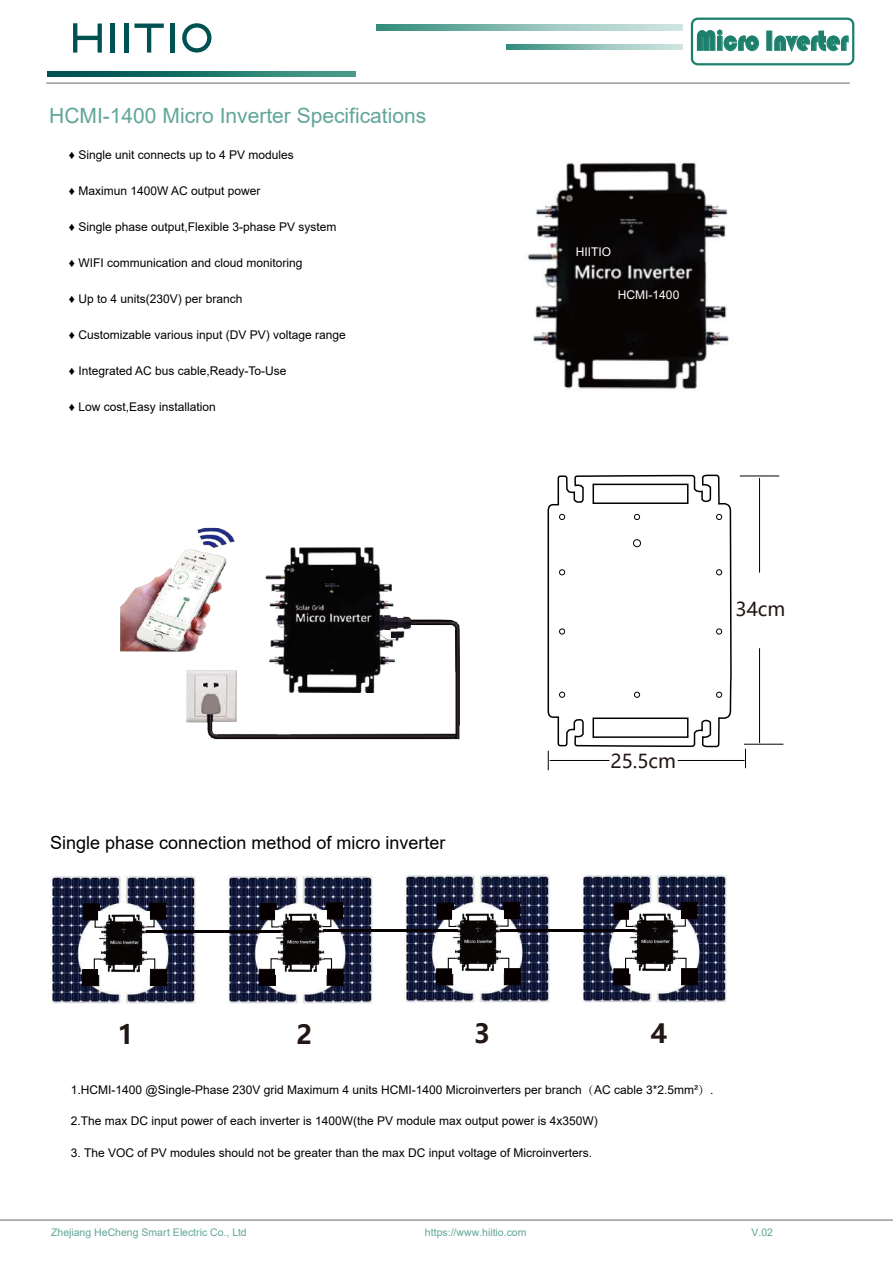
<style>
.page{position:relative;width:893px;height:1263px;background:#fff}
.page>*{position:absolute;margin:0;border:0;box-sizing:border-box;transform-origin:0 0}
.t1{font:28.8px "ST Hupo";color:#1c806d;scale:.86 1}
.t2{font:700 26.25px "Microsoft Ya Hei";color:#221714}
.t3{font:21px "Arial";color:#61a699}
.t4{font:19.05px "Microsoft Ya Hei";color:#231815}
.t5{font:18px "Arial";color:#000}
.t6{font:12px "Arial";color:#000}
.t7{font:12px "Arial";color:#fff}
.t8{font:10.5px "Arial";color:#61a699}
.s1{font-family:"Adobe Song Std";font-weight:300}
</style>
<div class="page">
<svg style="left:377px;top:25px;width:305px;height:5px;background:#8abdb4"></svg>
<svg style="left:507px;top:44px;width:175px;height:6px"></svg>
<svg style="left:48px;top:71px;width:308px;height:6px;background:#1f756a"></svg>
<hr style="left:0;top:1219px;width:893px;height:2px;background:#9c9c9d">
<hr style="left:46px;top:82px;width:804px;height:2px;background:#9c9c9d">
<div style="left:691px;top:18px;width:163px;height:47px;border:2px solid #1c806d;border-radius:6px"></div>
<svg style="left:182px;top:23px;width:29px;height:30px"></svg>
<hr style="left:171px;top:24px;width:4px;height:29px;background:#005151">
<hr style="left:111px;top:24px;width:4px;height:29px;background:#005151">
<svg style="left:73px;top:23px;width:29px;height:30px"></svg>
<hr style="left:124px;top:24px;width:4px;height:29px;background:#005151">
<svg style="left:134px;top:24px;width:30px;height:29px"></svg>
<svg style="left:697px;top:29px;width:62px;height:22px"></svg>
<svg style="left:774px;top:30px;width:75px;height:22px"></svg>
<hr style="left:740px;top:476px;width:39px;height:1px;background:#040000">
<hr style="left:744px;top:744px;width:39px;height:1px;background:#040000">
<hr style="left:759px;top:478px;width:1px;height:94px;background:#040000">
<hr style="left:759px;top:648px;width:1px;height:95px;background:#040000">
<svg style="left:745px;top:749px;width:1px;height:19px"></svg>
<hr style="left:678px;top:760px;width:66px;height:1px;background:#040000">
<svg style="left:547px;top:474px;width:185px;height:747px"></svg>
<svg style="left:559px;top:514px;width:6px;height:6px"></svg>
<svg style="left:716px;top:514px;width:6px;height:6px"></svg>
<svg style="left:559px;top:569px;width:6px;height:6px"></svg>
<svg style="left:716px;top:569px;width:6px;height:6px"></svg>
<div style="left:559px;top:628px;width:6px;height:7px;border:1px solid #040000;border-radius:50%"></div>
<div style="left:716px;top:628px;width:6px;height:7px;border:1px solid #040000;border-radius:50%"></div>
<svg style="left:559px;top:692px;width:6px;height:6px"></svg>
<svg style="left:634px;top:514px;width:6px;height:6px"></svg>
<div style="left:633px;top:539px;width:8px;height:8px;border:1px solid #040000;border-radius:50%"></div>
<svg style="left:634px;top:692px;width:6px;height:6px"></svg>
<svg style="left:716px;top:692px;width:6px;height:6px"></svg>
<div style="left:592px;top:484px;width:96px;height:20px;background:#fff;border:2px solid #040000"></div>
<div style="left:592px;top:717px;width:96px;height:21px;background:#fff;border:2px solid #040000"></div>
<img style="left:120px;top:527px;width:339px;height:213px">
<img style="left:527px;top:162px;width:204px;height:228px">
<img style="left:50px;top:875px;width:146px;height:129px">
<div style="left:83px;top:903px;width:17px;height:17px;background:#060001;border:1px solid #060001"></div>
<div style="left:82px;top:969px;width:17px;height:17px;background:#060001;border:1px solid #060001"></div>
<div style="left:149px;top:903px;width:17px;height:16px;background:#060001"></div>
<div style="left:150px;top:969px;width:17px;height:17px;background:#060001;border:1px solid #060001"></div>
<img style="left:99px;top:911px;width:51px;height:63px">
<svg style="left:94px;top:907px;width:9px;height:21px"></svg>
<svg style="left:93px;top:958px;width:9px;height:25px"></svg>
<svg style="left:146px;top:906px;width:9px;height:22px"></svg>
<svg style="left:146px;top:958px;width:10px;height:24px"></svg>
<img style="left:227px;top:875px;width:146px;height:129px">
<div style="left:260px;top:903px;width:17px;height:17px;background:#060001"></div>
<div style="left:259px;top:969px;width:17px;height:17px;background:#060001;border:1px solid #060001"></div>
<div style="left:326px;top:902px;width:17px;height:17px;background:#060001;border:1px solid #060001"></div>
<div style="left:327px;top:969px;width:17px;height:16px;background:#060001;border:1px solid #060001"></div>
<img style="left:275px;top:911px;width:51px;height:63px">
<svg style="left:271px;top:906px;width:9px;height:22px"></svg>
<svg style="left:270px;top:958px;width:9px;height:24px"></svg>
<svg style="left:322px;top:906px;width:10px;height:22px"></svg>
<svg style="left:323px;top:958px;width:10px;height:24px"></svg>
<hr style="left:146px;top:930px;width:135px;height:3px;background:#060001">
<img style="left:404px;top:875px;width:147px;height:129px">
<div style="left:437px;top:903px;width:17px;height:17px;background:#060001"></div>
<div style="left:436px;top:968px;width:17px;height:17px;background:#060001;border:1px solid #060001"></div>
<div style="left:503px;top:902px;width:17px;height:17px;background:#060001"></div>
<div style="left:504px;top:968px;width:17px;height:17px;background:#060001;border:1px solid #060001"></div>
<img style="left:453px;top:910px;width:51px;height:64px">
<svg style="left:448px;top:906px;width:9px;height:21px"></svg>
<svg style="left:447px;top:957px;width:9px;height:25px"></svg>
<svg style="left:499px;top:905px;width:10px;height:22px"></svg>
<svg style="left:500px;top:957px;width:10px;height:25px"></svg>
<hr style="left:323px;top:930px;width:135px;height:2px;background:#060001">
<img style="left:581px;top:875px;width:147px;height:129px">
<div style="left:614px;top:903px;width:17px;height:17px;background:#060001;border:1px solid #060001"></div>
<div style="left:613px;top:968px;width:17px;height:17px;background:#060001;border:1px solid #060001"></div>
<div style="left:680px;top:902px;width:17px;height:17px;background:#060001"></div>
<div style="left:681px;top:968px;width:17px;height:17px;background:#060001;border:1px solid #060001"></div>
<img style="left:630px;top:910px;width:51px;height:64px">
<svg style="left:625px;top:906px;width:9px;height:21px"></svg>
<svg style="left:624px;top:957px;width:9px;height:25px"></svg>
<svg style="left:677px;top:905px;width:9px;height:22px"></svg>
<svg style="left:677px;top:957px;width:10px;height:25px"></svg>
<hr style="left:500px;top:930px;width:135px;height:2px;background:#060001">
<h3 class="t3" style="left:49px;top:101px;width:378px">HCMI-1400 Micro Inverter Specifications</h3>
<p class="t6" style="left:69px;top:146px;width:226px">♦ Single unit connects up to 4 PV modules</p>
<p class="t6" style="left:69px;top:182px;width:193px">♦ Maximun 1400W AC output power</p>
<p class="t6" style="left:69px;top:218px;width:269px">♦ Single phase output,Flexible 3-phase PV system</p>
<p class="t6" style="left:69px;top:254px;width:235px">♦ WIFI communication and cloud monitoring</p>
<p class="t6" style="left:69px;top:290px;width:175px">♦ Up to 4 units(230V) per branch</p>
<p class="t6" style="left:69px;top:326px;width:278px">♦ Customizable various input (DV PV) voltage range</p>
<p class="t6" style="left:69px;top:362px;width:219px">♦ Integrated AC bus cable,Ready-To-Use</p>
<p class="t6" style="left:69px;top:398px;width:148px">♦ Low cost,Easy installation</p>
<h1 class="t1" style="left:696px;top:27px;width:178px">Micro Inverter</h1>
<p class="t7" style="left:576px;top:243px;width:37px">HIITIO</p>
<p class="t7" style="left:618px;top:286px;width:63px">HCMI-1400</p>
<h3 class="t5" style="left:50px;top:831px;width:397px">Single phase connection method of micro inverter</h3>
<h3 class="t4" style="left:610px;top:748px;width:67px">25.5cm</h3>
<h3 class="t4" style="left:735px;top:597px;width:51px">34cm</h3>
<h2 class="t2" style="left:118px;top:1016px;width:18px">1</h2>
<h2 class="t2" style="left:296px;top:1016px;width:18px">2</h2>
<h2 class="t2" style="left:474px;top:1015px;width:18px">3</h2>
<h2 class="t2" style="left:651px;top:1015px;width:18px">4</h2>
<p class="t6" style="left:71px;top:1081px;width:644px">1.HCMI-1400 @Single-Phase 230V grid Maximum 4 units HCMI-1400 Microinverters per branch<span class="s1">（</span>AC cable 3*2.5mm²<span class="s1">）</span>.</p>
<p class="t6" style="left:71px;top:1113px;width:528px">2.The max DC input power of each inverter is 1400W(the PV module max output power is 4x350W)</p>
<p class="t6" style="left:71px;top:1144px;width:523px">3. The VOC of PV modules should not be greater than the max DC input voltage of Microinverters.</p>
<p class="t8" style="left:51px;top:1225px;width:197px">Zhejiang HeCheng Smart Electric Co., Ltd</p>
<p class="t8" style="left:425px;top:1225px;width:103px">https://www.hiitio.com</p>
<p class="t8" style="left:751px;top:1225px;width:23px">V.02</p>
</div>
